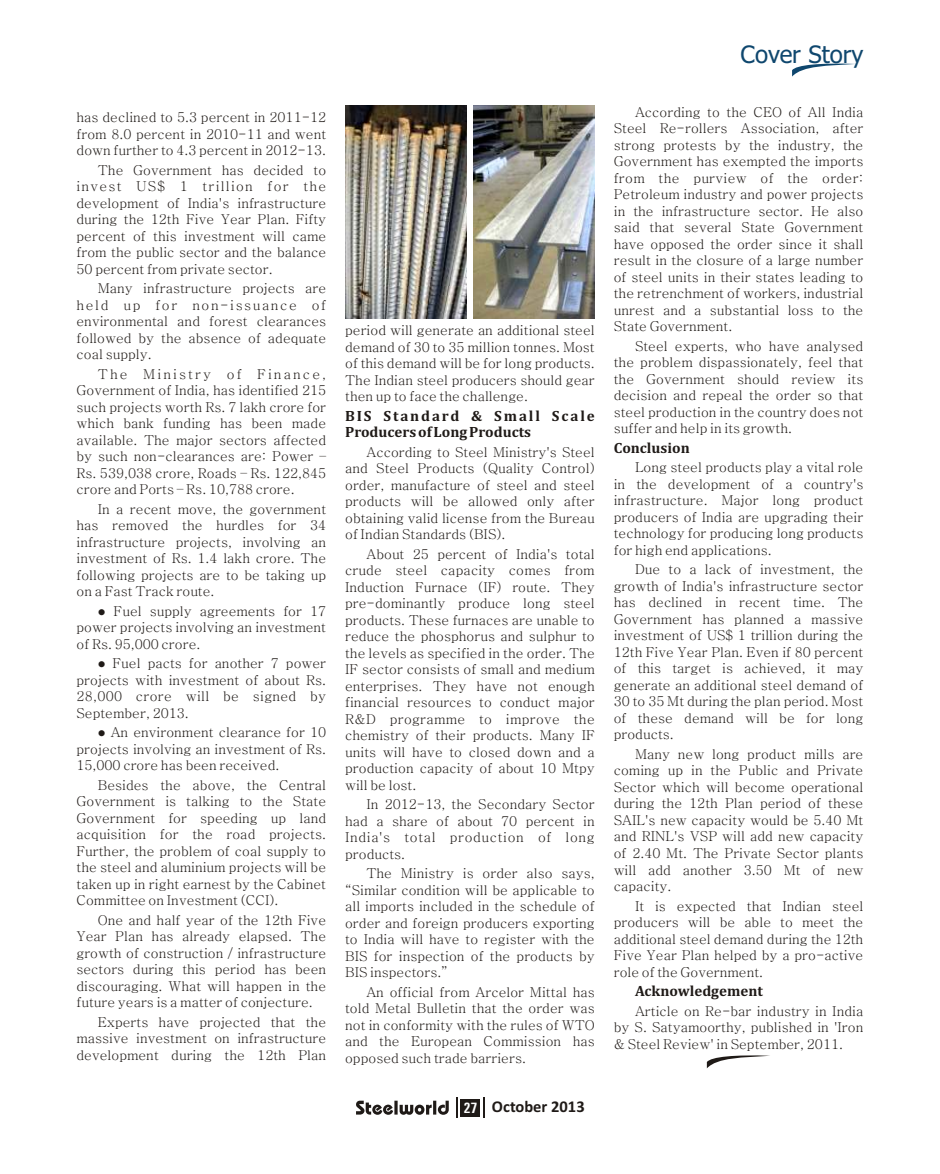
<style>
.page{position:relative;width:940px;height:1174px;background:#fff}
.page>*{position:absolute;margin:0;border:0;box-sizing:border-box;transform-origin:0 0}
.t1{font:24px "Tahoma";color:#0f476e}
.t2{font:700 16.5px "Calibri";color:#1f1a17}
.t3{font:700 15px/16.5px "Cambria";color:#1f1a17}
.t4{font:13.5px/16.5px "Batang";color:#1f1a17;text-align:justify}
.t5{font:10.5px "Wingdings";color:#1f1a17}
.s1{font-family:"Univers Condensed";font-size:15px;color:#fff}
</style>
<div class="page">
<svg style="left:792px;top:63px;width:63px;height:14px"></svg>
<svg style="left:356px;top:1100px;width:93px;height:14px"></svg>
<svg style="left:456px;top:1097px;width:1px;height:21px"></svg>
<div style="left:460px;top:1099px;width:20px;height:17px;background:#1f1a17"></div>
<hr style="left:483px;top:1097px;width:2px;height:21px;background:#1f1a17">
<svg style="left:707px;top:1055px;width:63px;height:13px"></svg>
<img style="left:345px;top:106px;width:122px;height:213px">
<img style="left:473px;top:106px;width:122px;height:213px">
<p class="t4" style="left:77px;top:109px;width:251px">has declined to 5.3 percent in 2011-12 from 8.0 percent in 2010-11 and went down further to 4.3 percent in 2012-13.</p>
<p class="t4" style="left:77px;top:161px;width:251px;text-indent:21px">The Government has decided to invest US$ 1 trillion for the development of India's infrastructure during the 12th Five Year Plan. Fifty percent of this investment will came from the public sector and the balance 50 percent from private sector.</p>
<p class="t4" style="left:77px;top:280px;width:251px;text-indent:21px">Many infrastructure projects are held up for non-issuance of environmental and forest clearances followed by the absence of adequate coal supply.</p>
<p class="t4" style="left:77px;top:365px;width:251px;text-indent:21px">The Ministry of Finance, Government of India, has identified 215 such projects worth Rs. 7 lakh crore for which bank funding has been made available. The major sectors affected by such non-clearances are: Power – Rs. 539,038 crore, Roads – Rs. 122,845 crore and Ports – Rs. 10,788 crore.</p>
<p class="t4" style="left:77px;top:500px;width:251px;text-indent:21px">In a recent move, the government has removed the hurdles for 34 infrastructure projects, involving an investment of Rs. 1.4 lakh crore. The following projects are to be taking up on a Fast Track route.</p>
<p class="t5" style="left:98px;top:607px;width:49px">●</p>
<p class="t4" style="left:76px;top:602px;width:251px;text-indent:37px">Fuel supply agreements for 17 power projects involving an investment of Rs. 95,000 crore.</p>
<p class="t5" style="left:98px;top:660px;width:49px">●</p>
<p class="t4" style="left:76px;top:655px;width:251px;text-indent:36px">Fuel pacts for another 7 power projects with investment of about Rs.<br>28,000 crore will be signed by September, 2013.</p>
<p class="t5" style="left:98px;top:729px;width:49px">●</p>
<p class="t4" style="left:76px;top:724px;width:251px;text-indent:34px">An environment clearance for 10 projects involving an investment of Rs.<br>15,000 crore has been received.</p>
<p class="t4" style="left:76px;top:776px;width:251px;text-indent:21px">Besides the above, the Central Government is talking to the State Government for speeding up land acquisition for the road projects.<br>Further, the problem of coal supply to the steel and aluminium projects will be taken up in right earnest by the Cabinet Committee on Investment (CCI).</p>
<p class="t4" style="left:76px;top:911px;width:251px;text-indent:21px">One and half year of the 12th Five Year Plan has already elapsed. The growth of construction / infrastructure sectors during this period has been discouraging. What will happen in the future years is a matter of conjecture.</p>
<p class="t4" style="left:76px;top:1013px;width:251px;text-indent:21px">Experts have projected that the massive investment on infrastructure development during the 12th Plan</p>
<p class="t4" style="left:345px;top:322px;width:251px">period will generate an additional steel demand of 30 to 35 million tonnes. Most of this demand will be for long products.<br>The Indian steel producers should gear then up to face the challenge.</p>
<p class="t3" style="left:345px;top:408px;width:251px">BIS Standard &amp; Small Scale<br>Producers of Long Products</p>
<p class="t4" style="left:345px;top:443px;width:251px;text-indent:21px">According to Steel Ministry's Steel and Steel Products (Quality Control) order, manufacture of steel and steel products will be allowed only after obtaining valid license from the Bureau of Indian Standards (BIS).</p>
<p class="t4" style="left:345px;top:545px;width:251px;text-indent:21px">About 25 percent of India's total crude steel capacity comes from Induction Furnace (IF) route. They pre-dominantly produce long steel products. These furnaces are unable to reduce the phosphorus and sulphur to the levels as specified in the order. The IF sector consists of small and medium enterprises. They have not enough financial resources to conduct major R&amp;D programme to improve the chemistry of their products. Many IF units will have to closed down and a production capacity of about 10 Mtpy will be lost.</p>
<p class="t4" style="left:345px;top:796px;width:251px;text-indent:21px">In 2012-13, the Secondary Sector had a share of about 70 percent in India's total production of long products.</p>
<p class="t4" style="left:345px;top:865px;width:251px;text-indent:21px">The Ministry is order also says, “Similar condition will be applicable to all imports included in the schedule of order and foreign producers exporting to India will have to register with the BIS for inspection of the products by BIS inspectors.”</p>
<p class="t4" style="left:345px;top:983px;width:251px;text-indent:21px">An official from Arcelor Mittal has told Metal Bulletin that the order was not in conformity with the rules of WTO and the European Commission has opposed such trade barriers.</p>
<p class="t2" style="left:463px;top:1099px;width:123px"><span class="s1">27</span> October 2013</p>
<h1 class="t1" style="left:740px;top:45px;width:124px">Cover Story</h1>
<p class="t4" style="left:614px;top:104px;width:251px;text-indent:21px">According to the CEO of All India Steel Re-rollers Association, after strong protests by the industry, the Government has exempted the imports from the purview of the order:<br>Petroleum industry and power projects in the infrastructure sector. He also said that several State Government have opposed the order since it shall result in the closure of a large number of steel units in their states leading to the retrenchment of workers, industrial unrest and a substantial loss to the State Government.</p>
<p class="t4" style="left:614px;top:338px;width:251px;text-indent:21px">Steel experts, who have analysed the problem dispassionately, feel that the Government should review its decision and repeal the order so that steel production in the country does not suffer and help in its growth.</p>
<p class="t3" style="left:614px;top:440px;width:78px">Conclusion</p>
<p class="t4" style="left:614px;top:459px;width:251px;text-indent:21px">Long steel products play a vital role in the development of a country's infrastructure. Major long product producers of India are upgrading their technology for producing long products for high end applications.</p>
<p class="t4" style="left:614px;top:561px;width:251px;text-indent:21px">Due to a lack of investment, the growth of India's infrastructure sector has declined in recent time. The Government has planned a massive investment of US$ 1 trillion during the 12th Five Year Plan. Even if 80 percent of this target is achieved, it may generate an additional steel demand of 30 to 35 Mt during the plan period. Most of these demand will be for long products.</p>
<p class="t4" style="left:614px;top:746px;width:251px;text-indent:21px">Many new long product mills are coming up in the Public and Private Sector which will become operational during the 12th Plan period of these SAIL's new capacity would be 5.40 Mt and RINL's VSP will add new capacity of 2.40 Mt. The Private Sector plants will add another 3.50 Mt of new capacity.</p>
<p class="t4" style="left:614px;top:897px;width:251px;text-indent:21px">It is expected that Indian steel producers will be able to meet the additional steel demand during the 12th Five Year Plan helped by a pro-active role of the Government.</p>
<p class="t3" style="left:635px;top:983px;width:129px">Acknowledgement</p>
<p class="t4" style="left:614px;top:1002px;width:251px;text-indent:21px">Article on Re-bar industry in India by S. Satyamoorthy, published in 'Iron &amp; Steel Review' in September, 2011.</p>
</div>
